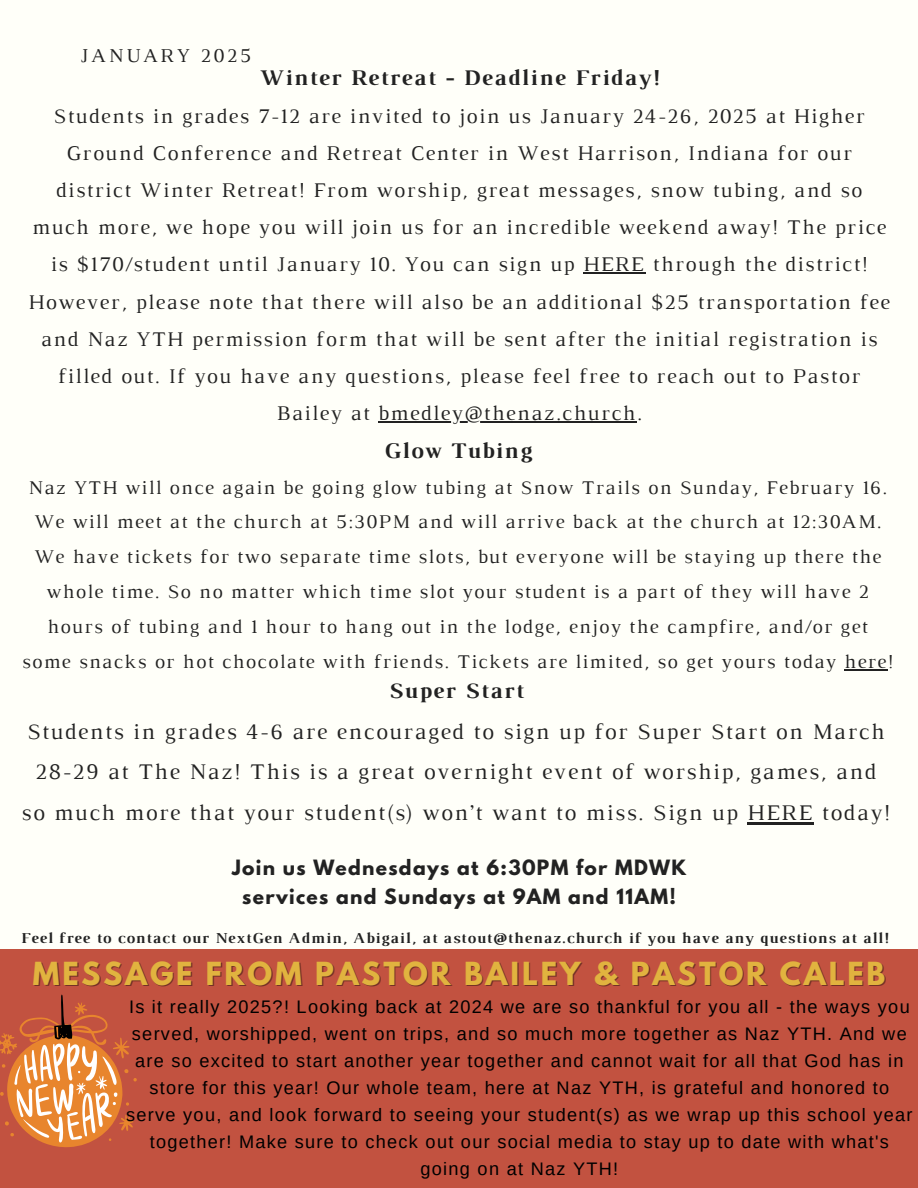
<style>
.page{position:relative;width:918px;height:1188px;background:#fffff9}
.page>*{position:absolute;margin:0;border:0;box-sizing:border-box;transform-origin:0 0}
.t1{font:700 28.2px "League Spartan";letter-spacing:.1em;color:#e1b33f}
.t2{font:22.8px/40.5px "Luthier";letter-spacing:.07em;color:#222;text-align:center}
.t3{font:700 22.8px "Luthier";letter-spacing:.07em;color:#222}
.t4{font:21.3px/37.2px "Luthier";letter-spacing:.07em;color:#222;text-align:center}
.t5{font:19.95px "Luthier";letter-spacing:.14em;color:#222}
.t6{font:19.8px/34.8px "Luthier";letter-spacing:.07em;color:#222;text-align:center}
.t7{font:700 18.75px/29.2px "League Spartan";letter-spacing:.07em;color:#222;text-align:center}
.t8{font:18.15px/27px "Arimo";letter-spacing:.07em;color:#000;text-align:center}
.t9{font:700 15.45px "Luthier";letter-spacing:.07em;color:#222}
.s1{font-weight:700}
</style>
<div class="page">
<div style="left:0;top:950px;width:918px;height:238px;background:#c25240"></div>
<svg style="left:0;top:994px;width:137px;height:153px"></svg>
<hr style="left:583px;top:273px;width:63px;height:1px;background:#222">
<hr style="left:379px;top:421px;width:258px;height:1px;background:#222">
<hr style="left:845px;top:669px;width:43px;height:1px;background:#222">
<hr style="left:747px;top:822px;width:67px;height:2px;background:#222">
<h3 class="t5" style="left:80px;top:48px;width:173px">JANUARY 2025</h3>
<p class="t3" style="left:259px;top:69px;width:401px">Winter Retreat - Deadline Friday!</p>
<p class="t4" style="left:29px;top:99px;width:863px">Students in grades 7-12 are invited to join us January 24-26, 2025 at Higher Ground Conference and Retreat Center in West Harrison, Indiana for our district Winter Retreat! From worship, great messages, snow tubing, and so much more, we hope you will join us for an incredible weekend away! The price is $170/student until January 10. You can sign up HERE through the district!<br>However, please note that there will also be an additional $25 transportation fee and Naz YTH permission form that will be sent after the initial registration is filled out. If you have any questions, please feel free to reach out to Pastor Bailey at bmedley@thenaz.church.</p>
<p class="t3" style="left:384px;top:442px;width:149px">Glow Tubing</p>
<p class="t6" style="left:22px;top:471px;width:873px">Naz YTH will once again be going glow tubing at Snow Trails on Sunday, February 16.<br>We will meet at the church at 5:30PM and will arrive back at the church at 12:30AM.<br>We have tickets for two separate time slots, but everyone will be staying up there the whole time. So no matter which time slot your student is a part of they will have 2 hours of tubing and 1 hour to hang out in the lodge, enjoy the campfire, and/or get some snacks or hot chocolate with friends. Tickets are limited, so get yours today here!</p>
<h5 class="t2" style="left:21px;top:672px;width:870px"><span class="s1">Super Start<br></span>Students in grades 4-6 are encouraged to sign up for Super Start on March 28-29 at The Naz! This is a great overnight event of worship, games, and so much more that your student(s) won’t want to miss. Sign up HERE today!</h5>
<h4 class="t7" style="left:232px;top:855px;width:456px">Join us Wednesdays at 6:30PM for MDWK services and Sundays at 9AM and 11AM!</h4>
<h2 class="t9" style="left:21px;top:932px;width:869px">Feel free to contact our NextGen Admin, Abigail, at astout@thenaz.church if you have any questions at all!</h2>
<h2 class="t1" style="left:33px;top:959px;width:854px">MESSAGE FROM PASTOR BAILEY &amp; PASTOR CALEB</h2>
<h5 class="t8" style="left:126px;top:993px;width:788px">Is it really 2025?! Looking back at 2024 we are so thankful for you all - the ways you served, worshipped, went on trips, and so much more together as Naz YTH. And we are so excited to start another year together and cannot wait for all that God has in store for this year! Our whole team, here at Naz YTH, is grateful and honored to serve you, and look forward to seeing your student(s) as we wrap up this school year together! Make sure to check out our social media to stay up to date with what's going on at Naz YTH!</h5>
</div>
